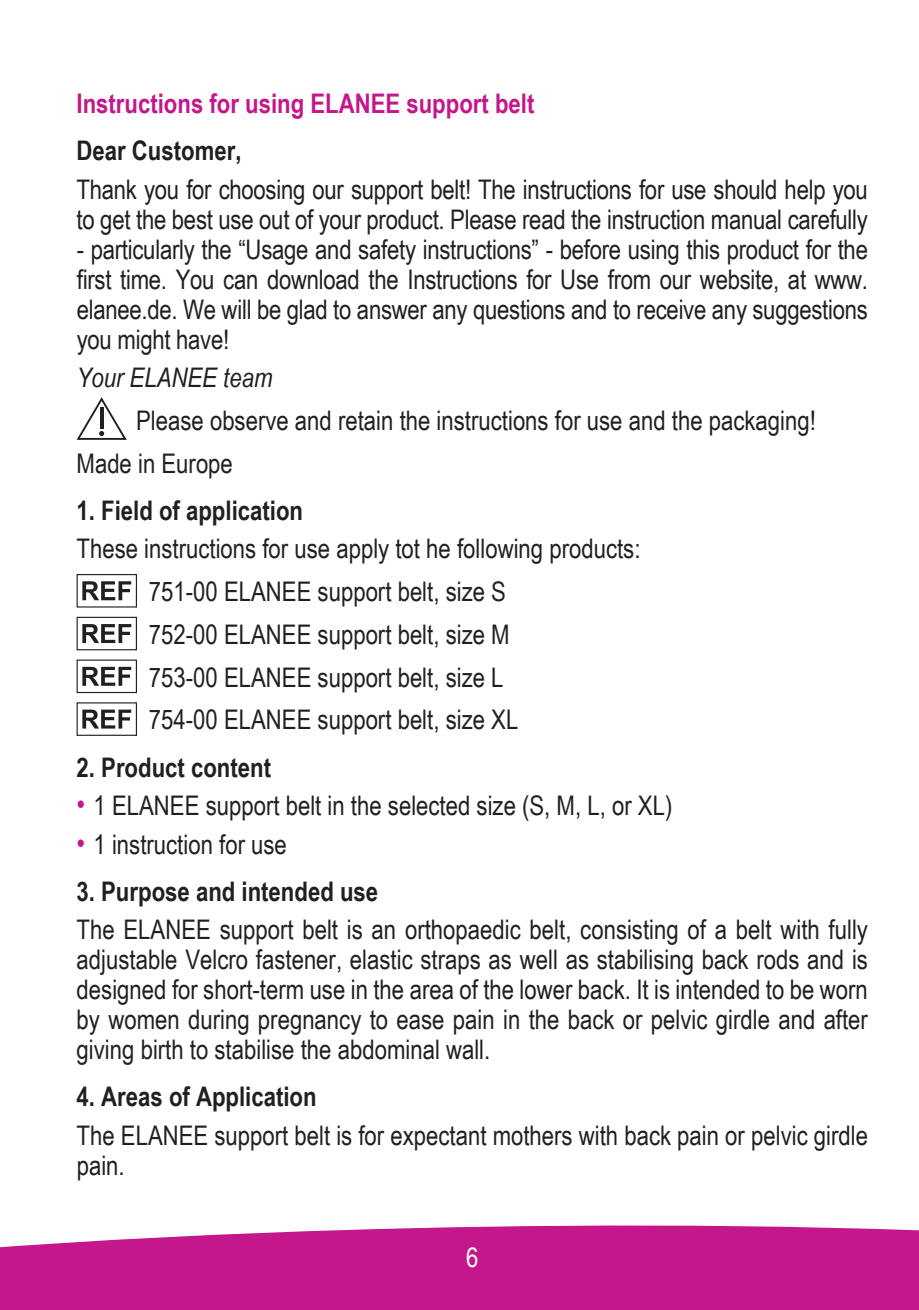
<style>
.page{position:relative;width:919px;height:1310px;background:#fff}
.page>*{position:absolute;margin:0;border:0;box-sizing:border-box;transform-origin:0 0}
.t1{font:27px/30px "Arial Narrow";color:#231f20}
.t2{font:700 27px "Arial Narrow";color:#231f20}
.t3{font:700 27px "Arial Narrow";color:#c3178b}
.t4{font:italic 27px "Arial Narrow";color:#231f20}
.t5{font:27px "Arial Narrow";color:#fff}
.s1{font-size:30px;color:#c3178b}
</style>
<div class="page">
<svg style="left:0;top:1225px;width:918px;height:85px;background:#c72793"></svg>
<svg style="left:76px;top:397px;width:51px;height:43px"></svg>
<hr style="left:100px;top:407px;width:4px;height:21px;background:#231f20">
<div style="left:77px;top:574px;width:60px;height:33px;border:1px solid #231f20"></div>
<svg style="left:82px;top:581px;width:49px;height:19px"></svg>
<div style="left:77px;top:617px;width:60px;height:33px;border:1px solid #231f20"></div>
<svg style="left:82px;top:624px;width:49px;height:19px"></svg>
<div style="left:77px;top:659px;width:60px;height:34px;border:1px solid #231f20"></div>
<svg style="left:82px;top:667px;width:49px;height:19px"></svg>
<div style="left:77px;top:702px;width:60px;height:34px;border:1px solid #231f20"></div>
<svg style="left:82px;top:709px;width:49px;height:19px"></svg>
<p class="t3" style="left:77px;top:83px;width:459px">Instructions for using ELANEE support belt</p>
<p class="t2" style="left:77px;top:130px;width:166px">Dear Customer,</p>
<p class="t1" style="left:77px;top:173px;width:792px">Thank you for choosing our support belt! The instructions for use should help you to get the best use out of your product. Please read the instruction manual carefully</p>
<p class="t1" style="left:77px;top:233px;width:792px;text-align:justify">- particularly the “Usage and safety instructions” - before using this product for the first time. You can download the Instructions for Use from our website, at www. elanee.de. We will be glad to answer any questions and to receive any suggestions you might have!</p>
<p class="t4" style="left:77px;top:359px;width:197px">Your ELANEE team</p>
<p class="t1" style="left:77px;top:398px;width:740px;line-height:42.9px;text-indent:60px">Please observe and retain the instructions for use and the packaging!<br>Made in Europe</p>
<p class="t2" style="left:77px;top:490px;width:228px">1. Field of application</p>
<p class="t1" style="left:149px;top:526px;width:493px;line-height:42.9px;text-indent:-72px">These instructions for use apply tot he following products:<br>751-00 ELANEE support belt, size S<br>752-00 ELANEE support belt, size M<br>753-00 ELANEE support belt, size L<br>754-00 ELANEE support belt, size XL</p>
<p class="t2" style="left:77px;top:746px;width:196px">2. Product content</p>
<p class="t1" style="left:77px;top:789px;width:597px"><span class="s1">•</span> 1 ELANEE support belt in the selected size (S, M, L, or XL)</p>
<p class="t1" style="left:77px;top:828px;width:212px"><span class="s1">•</span> 1 instruction for use</p>
<p class="t2" style="left:77px;top:870px;width:303px">3. Purpose and intended use</p>
<p class="t1" style="left:77px;top:913px;width:792px;text-align:justify">The ELANEE support belt is an orthopaedic belt, consisting of a belt with fully adjustable Velcro fastener, elastic straps as well as stabilising back rods and is designed for short-term use in the area of the lower back. It is intended to be worn by women during pregnancy to ease pain in the back or pelvic girdle and after giving birth to stabilise the abdominal wall.</p>
<p class="t2" style="left:77px;top:1076px;width:241px">4. Areas of Application</p>
<p class="t1" style="left:77px;top:1119px;width:792px">The ELANEE support belt is for expectant mothers with back pain or pelvic girdle pain.</p>
<p class="t5" style="left:466px;top:1237px;width:14px">6</p>
</div>
